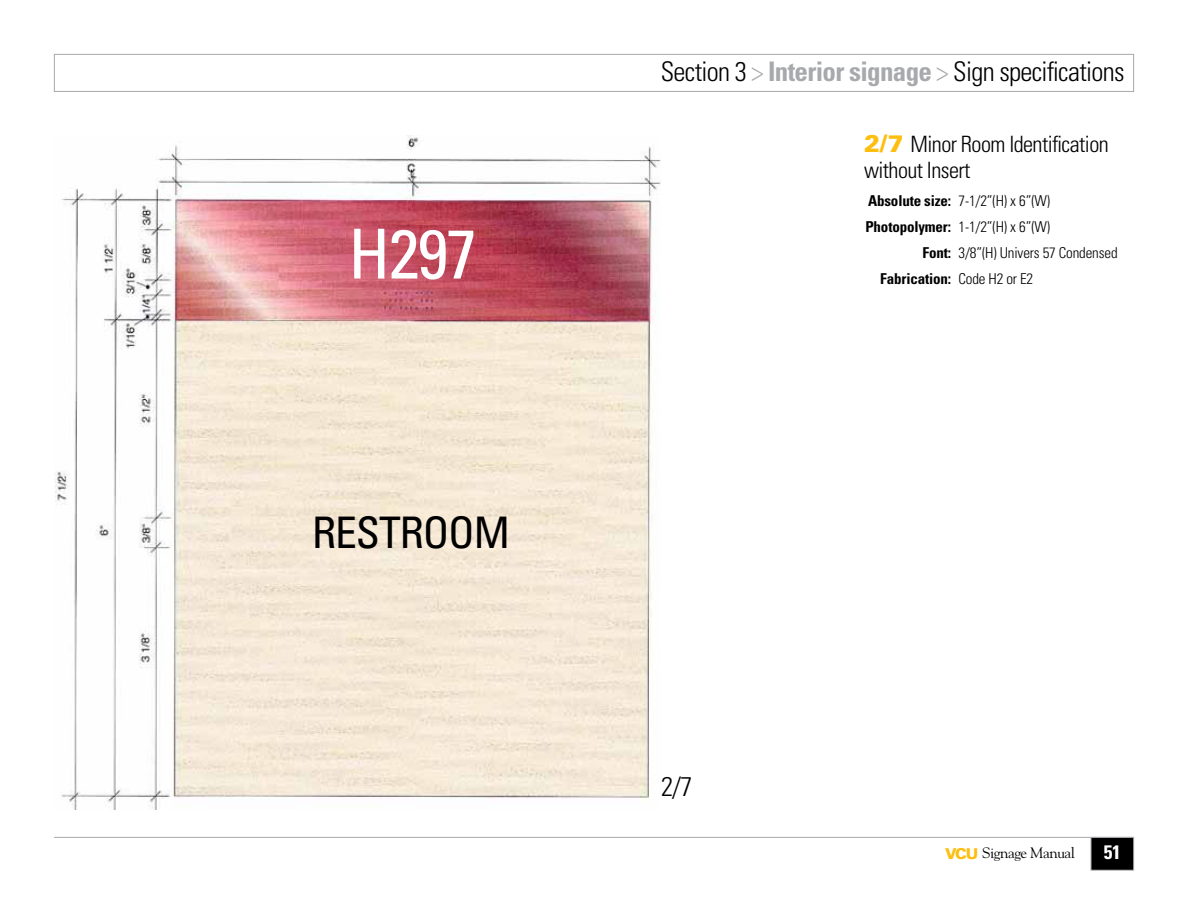
<style>
.page{position:relative;width:1188px;height:918px;background:#fff}
.page>*{position:absolute;margin:0;border:0;box-sizing:border-box;transform-origin:0 0}
.t1{font:condensed 69px "Univers LT Std";color:#fff}
.t2{font:condensed 43.5px "Univers LT Std";letter-spacing:-.025em;color:#000}
.t3{font:300 condensed 27px "Univers LT Std";letter-spacing:-.025em;color:#000}
.t4{font:300 condensed 22.5px/25.5px "Univers LT Std";letter-spacing:-.025em;color:#000}
.t5{font:700 condensed 19.5px "Univers LT Std";color:#fff}
.t6{font:300 condensed 15px "Univers";letter-spacing:-.01em;color:#000}
.t7{font:700 condensed 15px "Univers LT Std";letter-spacing:-.01em;color:#000}
.t8{font:15px "Goudy Std";letter-spacing:-.025em;color:#000}
.s1{color:#a7a9ac}
.s2{font-weight:700;color:#a7a9ac}
.s3{font-weight:900;font-stretch:normal;font-size:24px;color:#febe10}
.s4{font-family:"Univers LT Std";font-weight:700}
.s5{font-family:"Univers";font-weight:300}
.s6{font-family:"Univers LT Std";font-weight:900;color:#febe10}
</style>
<div class="page">
<div style="left:54px;top:54px;width:1080px;height:38px;border:1px solid #a7a9ac"></div>
<div style="left:1091px;top:837px;width:43px;height:33px;background:#000"></div>
<div style="left:1091px;top:837px;width:43px;height:34px;border:1px solid #a7a9ac"></div>
<hr style="left:54px;top:837px;width:1080px;height:1px;background:#a7a9ac">
<img style="left:55px;top:135px;width:606px;height:675px">
<h1 class="t1" style="left:348px;top:210px;width:130px">H297</h1>
<h2 class="t2" style="left:312px;top:505px;width:199px">RESTROOM</h2>
<h3 class="t3" style="left:661px;top:55px;width:465px">Section 3 <span class="s1">&gt;</span> <span class="s2">Interior signage</span> <span class="s1">&gt;</span> Sign specifications</h3>
<h3 class="t4" style="left:864px;top:132px;width:246px"><span class="s3">2/7</span> Minor Room Identification without Insert</h3>
<p class="t6" style="left:868px;top:192px;width:184px"><span class="s4">Absolute size:</span> 7-1/2”(H) x 6”(W)</p>
<p class="t6" style="left:865px;top:218px;width:186px"><span class="s4">Photopolymer:</span> 1-1/2”(H) x 6”(W)</p>
<p class="t6" style="left:923px;top:244px;width:197px"><span class="s4">Font:</span> 3/8”(H) Univers 57 Condensed</p>
<p class="t7" style="left:880px;top:269px;width:155px">Fabrication: <span class="s5">Code H2 or E2</span></p>
<h3 class="t3" style="left:661px;top:770px;width:33px">2/7</h3>
<p class="t8" style="left:945px;top:844px;width:132px"><span class="s6">VCU</span> Signage Manual</p>
<h3 class="t5" style="left:1104px;top:841px;width:19px">51</h3>
</div>
